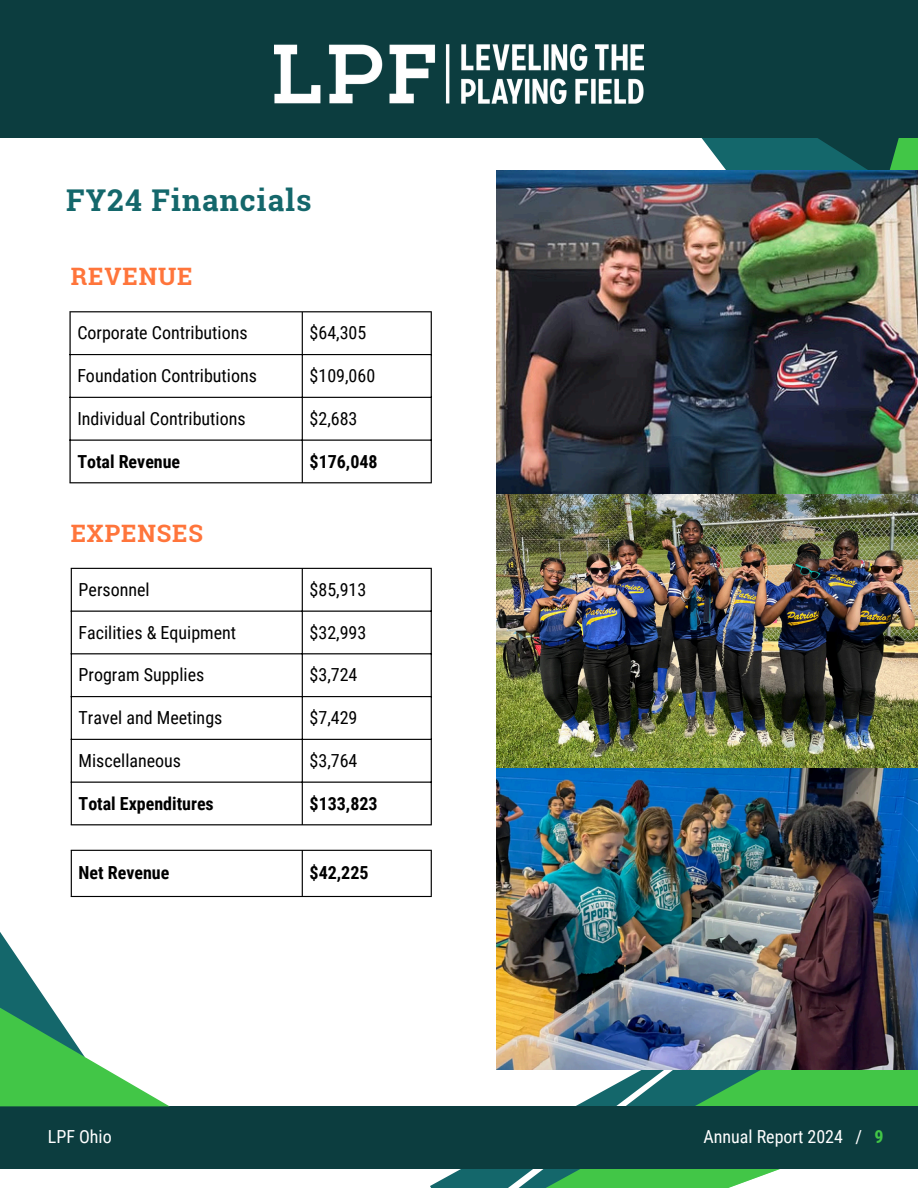
<style>
.page{position:relative;width:918px;height:1188px;background:#fff}
.page>*{position:absolute;margin:0;border:0;box-sizing:border-box;transform-origin:0 0}
.t1{font:700 30px "Roboto Slab";letter-spacing:.04em;color:#14676b}
.t2{font:700 24px "Roboto Slab";letter-spacing:.04em;color:#ff753b}
.t3{font:18px "Roboto Condensed";color:#000}
.t4{font:700 18px "Roboto Condensed";color:#000}
.t5{font:18px "Roboto Condensed";color:#fff}
.s1{font-weight:700;color:#42c647}
</style>
<div class="page">
<svg style="left:393px;top:863px;width:525px;height:314px"></svg>
<svg style="left:413px;top:1025px;width:345px;height:163px"></svg>
<div style="left:0;top:1106px;width:918px;height:63px;background:#0c3d3f"></div>
<hr style="left:69px;top:312px;width:2px;height:170px;background:#000">
<hr style="left:302px;top:312px;width:1px;height:170px;background:#000">
<hr style="left:431px;top:312px;width:1px;height:170px;background:#000">
<hr style="left:69px;top:311px;width:363px;height:1px;background:#000">
<hr style="left:69px;top:354px;width:363px;height:1px;background:#000">
<hr style="left:69px;top:397px;width:363px;height:1px;background:#000">
<hr style="left:69px;top:440px;width:363px;height:1px;background:#000">
<hr style="left:69px;top:482px;width:363px;height:1px;background:#000">
<hr style="left:71px;top:569px;width:1px;height:255px;background:#000">
<hr style="left:302px;top:569px;width:1px;height:255px;background:#000">
<hr style="left:431px;top:569px;width:1px;height:255px;background:#000">
<hr style="left:71px;top:568px;width:361px;height:1px;background:#000">
<hr style="left:71px;top:611px;width:361px;height:1px;background:#000">
<hr style="left:71px;top:653px;width:361px;height:1px;background:#000">
<hr style="left:71px;top:696px;width:361px;height:1px;background:#000">
<hr style="left:71px;top:739px;width:361px;height:1px;background:#000">
<hr style="left:71px;top:782px;width:361px;height:1px;background:#000">
<hr style="left:71px;top:824px;width:361px;height:1px;background:#000">
<hr style="left:302px;top:851px;width:1px;height:45px;background:#000">
<hr style="left:431px;top:851px;width:1px;height:45px;background:#000">
<hr style="left:71px;top:850px;width:361px;height:1px;background:#000">
<hr style="left:71px;top:896px;width:361px;height:1px;background:#000">
<svg style="left:681px;top:138px;width:237px;height:33px;background:#367b73"></svg>
<div style="left:0;top:0;width:918px;height:138px;background:#0c3d3f"></div>
<img style="left:274px;top:45px;width:369px;height:58px">
<svg style="left:0;top:789px;width:170px;height:317px"></svg>
<img style="left:497px;top:171px;width:421px;height:323px">
<img style="left:497px;top:494px;width:421px;height:576px">
<p class="t1" style="left:66px;top:180px;width:247px">FY24 Financials</p>
<p class="t2" style="left:71px;top:260px;width:123px">REVENUE</p>
<p class="t3" style="left:77px;top:323px;width:172px">Corporate Contributions</p>
<p class="t3" style="left:310px;top:323px;width:58px">$64,305</p>
<p class="t3" style="left:77px;top:365px;width:181px">Foundation Contributions</p>
<h1 class="t3" style="left:310px;top:365px;width:67px">$109,060</h1>
<h2 class="t3" style="left:77px;top:408px;width:170px">Individual Contributions</h2>
<p class="t3" style="left:310px;top:408px;width:49px">$2,683</p>
<p class="t4" style="left:77px;top:451px;width:104px">Total Revenue</p>
<p class="t4" style="left:310px;top:451px;width:70px">$176,048</p>
<p class="t2" style="left:71px;top:517px;width:134px">EXPENSES</p>
<p class="t3" style="left:79px;top:579px;width:73px">Personnel</p>
<p class="t3" style="left:310px;top:579px;width:58px">$85,913</p>
<p class="t3" style="left:79px;top:622px;width:159px">Facilities &amp; Equipment</p>
<p class="t3" style="left:310px;top:622px;width:58px">$32,993</p>
<p class="t3" style="left:79px;top:665px;width:127px">Program Supplies</p>
<p class="t3" style="left:310px;top:665px;width:49px">$3,724</p>
<h2 class="t3" style="left:79px;top:707px;width:145px">Travel and Meetings</h2>
<p class="t3" style="left:310px;top:707px;width:49px">$7,429</p>
<p class="t3" style="left:79px;top:750px;width:104px">Miscellaneous</p>
<p class="t3" style="left:310px;top:750px;width:49px">$3,764</p>
<p class="t4" style="left:79px;top:793px;width:137px">Total Expenditures</p>
<p class="t4" style="left:310px;top:793px;width:70px">$133,823</p>
<p class="t4" style="left:79px;top:862px;width:92px">Net Revenue</p>
<p class="t4" style="left:310px;top:862px;width:60px">$42,225</p>
<p class="t5" style="left:48px;top:1127px;width:65px">LPF Ohio</p>
<p class="t5" style="left:703px;top:1127px;width:182px">Annual Report 2024 / <span class="s1">9</span></p>
</div>
